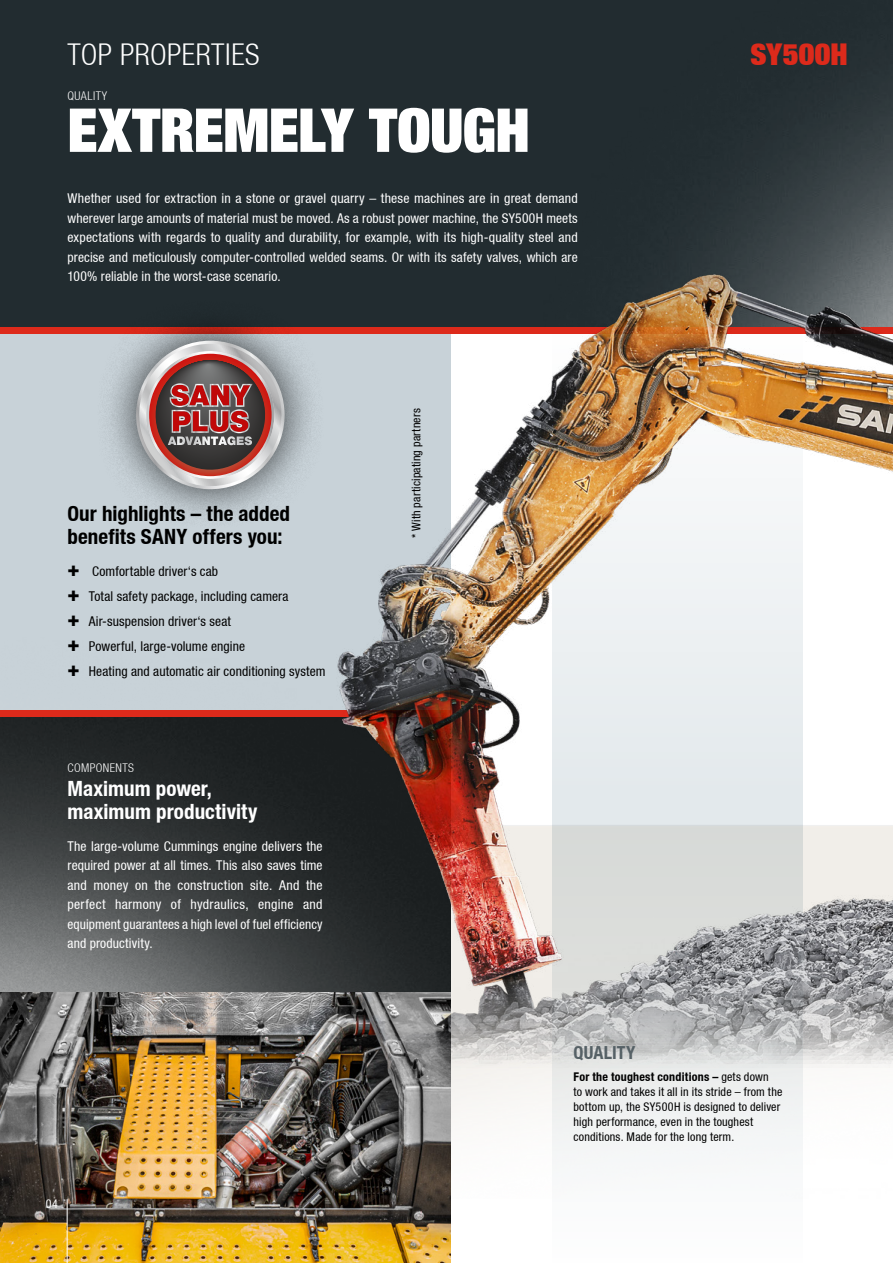
<style>
.page{position:relative;width:893px;height:1263px;background:#fff}
.page>*{position:absolute;margin:0;border:0;box-sizing:border-box;transform-origin:0 0}
.t1{font:900 60px "Context Reprise Extra Black S Si Extra";letter-spacing:-.01em;color:#fff}
.t2{font:700 30px "Context Reprise Light Cond S Si";letter-spacing:.015em;color:#fff}
.t3{font:900 30px "Context Reprise Extra Black S Si Extra";letter-spacing:.01em;color:#dd2a1b}
.t4{font:700 condensed 21px/22.5px "Context Reprise Condensed S Si";letter-spacing:.005em;color:#000}
.t5{font:700 condensed 21px/22.5px "Context Reprise Condensed S Si";letter-spacing:.005em;color:#fff}
.t6{font:700 condensed 18px "Context Reprise Condensed S Si";letter-spacing:.005em;color:#566166}
.t7{font:13.5px/19.5px "Context Reprise Condensed S Si Condensed";letter-spacing:.01em;color:#fff;text-align:justify}
.t8{font:13.5px/25px "Context Reprise Condensed S Si Condensed";letter-spacing:.01em;color:#000}
.t9{font:12px/15px "Context Reprise Condensed S Si Condensed";letter-spacing:.015em;color:#000}
.t10{font:700 condensed 12px "Context Reprise Condensed S Si";letter-spacing:.02em;color:#000}
.t11{font:700 12px "Context Reprise Light Cond S Si";letter-spacing:.035em;color:#fff}
.t12{font:12px "Context Reprise Condensed S Si Condensed";color:#fff}
.s1{font-family:"Context Reprise Extra Black S Si Extra";font-weight:900;font-size:20.25px}
.s2{font-family:"Context Reprise Condensed S Si Condensed";font-weight:400;font-stretch:normal}
</style>
<div class="page">
<div style="left:0;top:0;width:893px;height:327px;background:#222c30"></div>
<div style="left:0;top:334px;width:450px;height:382px;background:#c8d2d8"></div>
<img style="left:697px;top:82px;width:196px;height:178px">
<img style="left:0;top:716px;width:320px;height:277px">
<div style="left:0;top:327px;width:893px;height:7px;background:#dd2a1b"></div>
<div style="left:0;top:710px;width:450px;height:6px;background:#dd2a1b"></div>
<img style="left:0;top:993px;width:450px;height:270px">
<img style="left:320px;top:260px;width:573px;height:944px">
<div style="left:95px;top:300px;width:230px;height:230px;background:#000;opacity:.75"></div>
<svg style="left:131px;top:341px;width:159px;height:153px;background:#9c8181"></svg>
<hr style="left:67px;top:1199px;width:1px;height:64px;background:#fff">
<h2 class="t2" style="left:68px;top:37px;width:193px">TOP PROPERTIES</h2>
<h2 class="t3" style="left:750px;top:35px;width:99px">SY500H</h2>
<p class="t11" style="left:68px;top:89px;width:41px">QUALITY</p>
<h1 class="t1" style="left:68px;top:92px;width:464px">EXTREMELY TOUGH</h1>
<p class="t7" style="left:68px;top:189px;width:512px">Whether used for extraction in a stone or gravel quarry – these machines are in great demand wherever large amounts of material must be moved. As a robust power machine, the SY500H meets expectations with regards to quality and durability, for example, with its high-quality steel and precise and meticulously computer-controlled welded seams. Or with its safety valves, which are 100% reliable in the worst-case scenario.</p>
<h3 class="t4" style="left:68px;top:502px;width:224px">Our highlights – the added benefits SANY offers you:</h3>
<p class="t8" style="left:68px;top:558px;width:260px"><span class="s1">+</span> Comfortable driver‘s cab<br><span class="s1">+</span> Total safety package, including camera<br><span class="s1">+</span> Air-suspension driver‘s seat<br><span class="s1">+</span> Powerful, large-volume engine<br><span class="s1">+</span> Heating and automatic air conditioning system</p>
<p class="t11" style="left:68px;top:761px;width:68px">COMPONENTS</p>
<h3 class="t5" style="left:68px;top:777px;width:191px">Maximum power, maximum productivity</h3>
<p class="t7" style="left:68px;top:836px;width:257px">The large-volume Cummings engine delivers the required power at all times. This also saves time and money on the construction site. And the perfect harmony of hydraulics, engine and equipment guarantees a high level of fuel efficiency and productivity.</p>
<p class="t9" style="left:409px;top:538px;width:131px;rotate:-90deg">* With participating partners</p>
<p class="t12" style="left:46px;top:1197px;width:14px">04</p>
<h3 class="t6" style="left:574px;top:1042px;width:63px">QUALITY</h3>
<p class="t10" style="left:574px;top:1069px;width:197px">For the toughest conditions – <span class="s2">gets down</span></p>
<p class="t9" style="left:574px;top:1084px;width:210px">to work and takes it all in its stride – from the bottom up, the SY500H is designed to deliver high performance, even in the toughest conditions. Made for the long term.</p>
</div>
